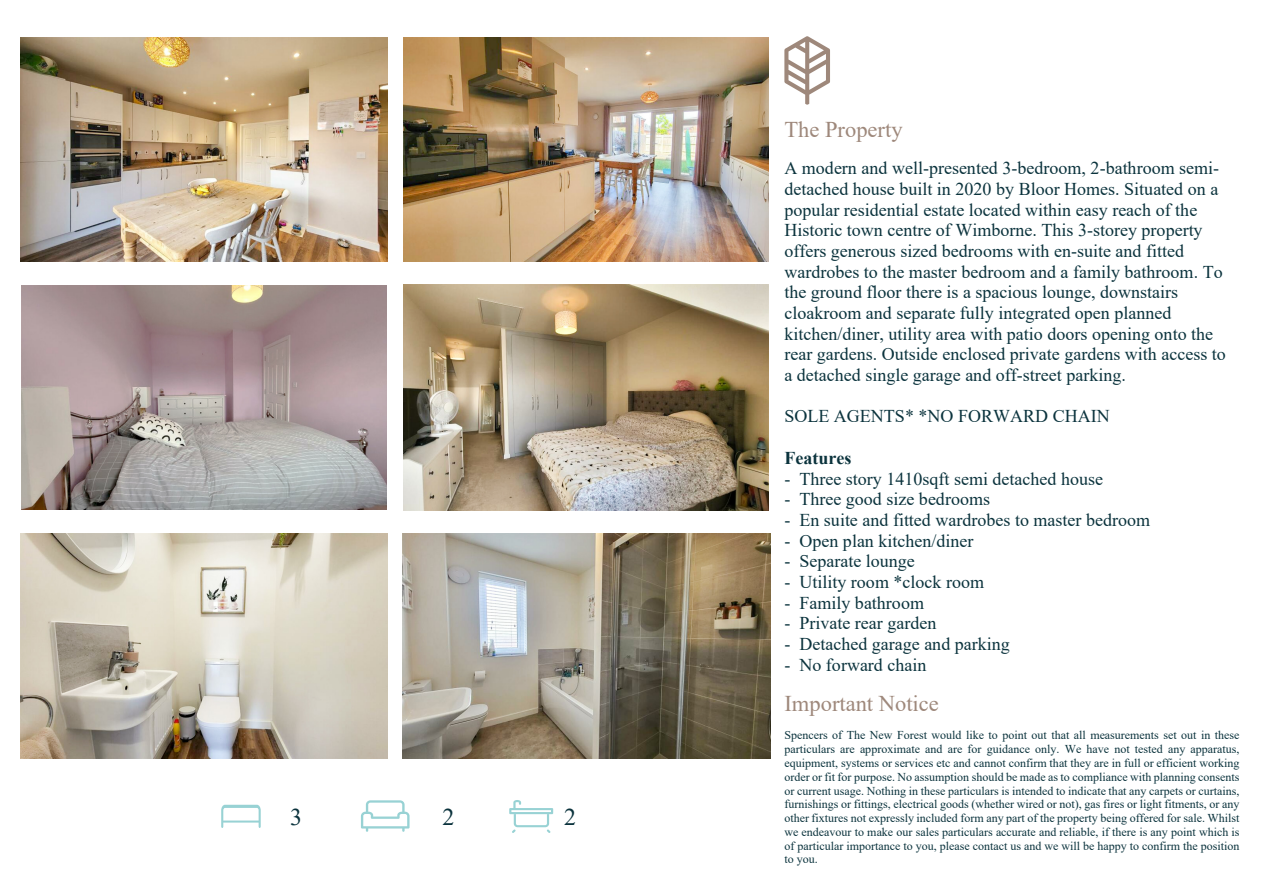
<style>
.page{position:relative;width:1263px;height:893px;background:#fff}
.page>*{position:absolute;margin:0;border:0;box-sizing:border-box;transform-origin:0 0}
.t1{font:24px "Times New Roman";color:#0b333d}
.t2{font:22.5px "Times New Roman";color:#9e887b}
.t3{font:18px/20.7px "Times New Roman";color:#0b333d}
.t4{font:700 18px "Times New Roman";color:#0b333d}
.t5{font:12px/13.8px "Times New Roman";color:#0b333d;text-align:justify}
</style>
<div class="page">
<svg style="left:784px;top:36px;width:46px;height:69px"></svg>
<img style="left:21px;top:285px;width:365px;height:225px">
<img style="left:20px;top:37px;width:367px;height:224px">
<img style="left:404px;top:37px;width:365px;height:224px">
<img style="left:20px;top:533px;width:367px;height:225px">
<img style="left:404px;top:285px;width:365px;height:225px">
<img style="left:402px;top:533px;width:368px;height:225px">
<svg style="left:509px;top:800px;width:44px;height:33px"></svg>
<svg style="left:361px;top:800px;width:48px;height:32px"></svg>
<svg style="left:221px;top:805px;width:40px;height:23px"></svg>
<hr style="left:222px;top:820px;width:38px;height:3px;background:#98d2d4">
<h1 class="t1" style="left:290px;top:808px;width:13px">3</h1>
<h1 class="t1" style="left:442px;top:808px;width:13px">2</h1>
<h1 class="t1" style="left:564px;top:809px;width:13px">2</h1>
<p class="t2" style="left:784px;top:121px;width:120px">The Property</p>
<p class="t3" style="left:784px;top:160px;width:443px">A modern and well-presented 3-bedroom, 2-bathroom semi&shy;detached house built in 2020 by Bloor Homes. Situated on a popular residential estate located within easy reach of the Historic town centre of Wimborne. This 3-storey property offers generous sized bedrooms with en-suite and fitted wardrobes to the master bedroom and a family bathroom. To the ground floor there is a spacious lounge, downstairs cloakroom and separate fully integrated open planned kitchen/diner, utility area with patio doors opening onto the rear gardens. Outside enclosed private gardens with access to a detached single garage and off-street parking.</p>
<p class="t3" style="left:784px;top:408px;width:327px">SOLE AGENTS* *NO FORWARD CHAIN</p>
<p class="t4" style="left:784px;top:452px;width:68px">Features</p>
<p class="t3" style="left:784px;top:470px;width:320px">- Three story 1410sqft semi detached house</p>
<p class="t3" style="left:784px;top:491px;width:207px">- Three good size bedrooms</p>
<p class="t3" style="left:784px;top:511px;width:367px">- En suite and fitted wardrobes to master bedroom</p>
<p class="t3" style="left:784px;top:532px;width:191px">- Open plan kitchen/diner</p>
<p class="t3" style="left:784px;top:553px;width:132px">- Separate lounge</p>
<p class="t3" style="left:784px;top:573px;width:201px">- Utility room *clock room</p>
<p class="t3" style="left:784px;top:594px;width:141px">- Family bathroom</p>
<p class="t3" style="left:784px;top:615px;width:153px">- Private rear garden</p>
<p class="t3" style="left:784px;top:635px;width:227px">- Detached garage and parking</p>
<p class="t3" style="left:784px;top:656px;width:144px">- No forward chain</p>
<p class="t2" style="left:784px;top:696px;width:156px">Important Notice</p>
<p class="t5" style="left:784px;top:730px;width:457px">Spencers of The New Forest would like to point out that all measurements set out in these particulars are approximate and are for guidance only. We have not tested any apparatus, equipment, systems or services etc and cannot confirm that they are in full or efficient working order or fit for purpose. No assumption should be made as to compliance with planning consents or current usage. Nothing in these particulars is intended to indicate that any carpets or curtains, furnishings or fittings, electrical goods (whether wired or not), gas fires or light fitments, or any other fixtures not expressly included form any part of the property being offered for sale. Whilst we endeavour to make our sales particulars accurate and reliable, if there is any point which is of particular importance to you, please contact us and we will be happy to confirm the position to you.</p>
</div>
